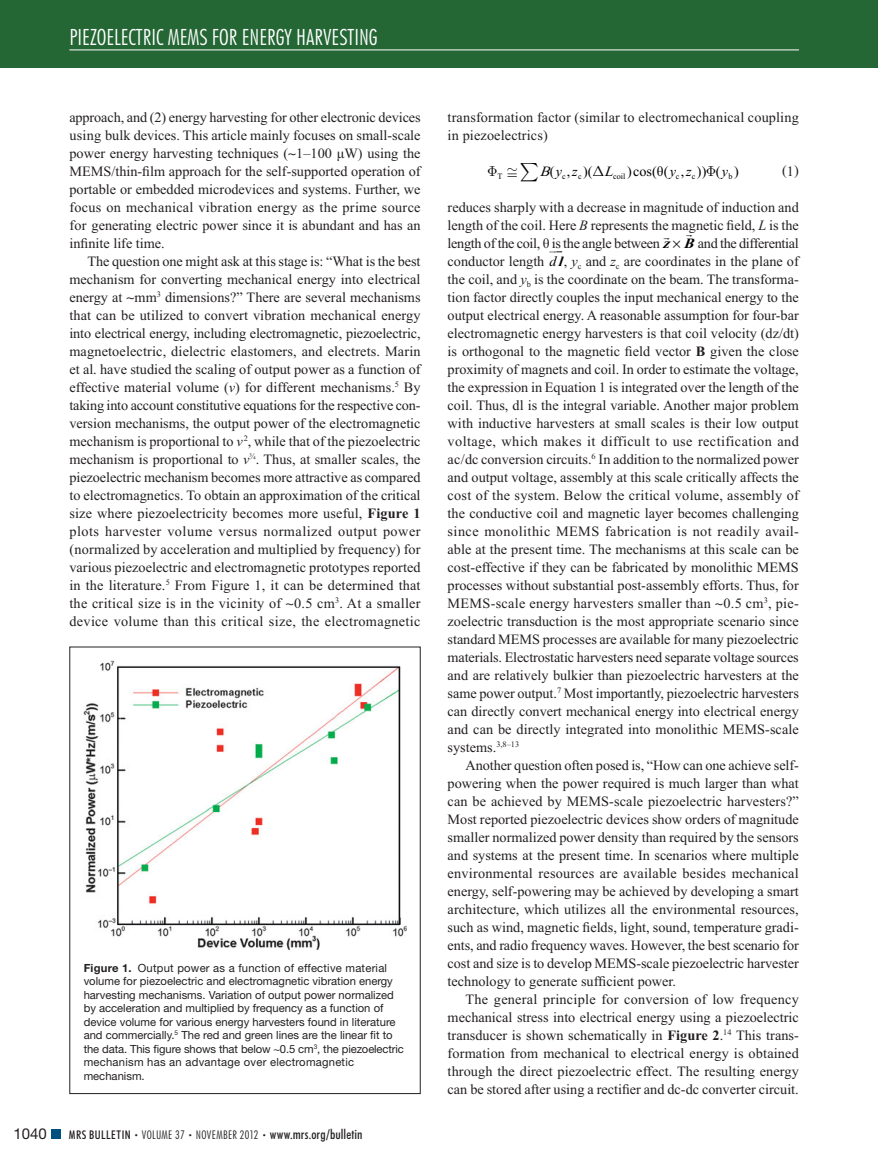
<style>
.page{position:relative;width:878px;height:1175px;background:#fff}
.page>*{position:absolute;margin:0;border:0;box-sizing:border-box;transform-origin:0 0}
.t1{font:300 condensed 22.5px "Futura BT";color:#fff}
.t2{font:15px "Helvetica Neue LT Std";color:#231f20}
.t3{font:14.25px/18px "Times New Roman";letter-spacing:.005em;color:#231f20;text-align:justify}
.t4{font:14.25px "Times New Roman";color:#000}
.t5{font:italic 14.25px "Times New Roman";color:#000}
.t6{font:italic 14.25px "Times New Roman";color:#000}
.t7{font:italic 14.25px "Times New Roman";color:#000}
.t8{font:300 condensed 12px "Futura BT";letter-spacing:.03em;color:#231f20}
.t9{font:11.25px/13.5px "Helvetica Neue LT Std";color:#231f20}
.t10{font:8.25px "Times New Roman";color:#000}
.s1{font-family:"Tn Q"}
.s2{font-style:italic}
.s3{font-weight:700}
.s4{font-weight:500}
.s5{font-size:7.5px}
.s6{font-weight:500;font-size:13.5px}
.s7{font-weight:700;font-style:italic;color:#000}
.s8{font-style:italic;color:#000}
.s9{font-style:inherit}
</style>
<div class="page">
<div style="left:0;top:0;width:878px;height:68px;background:#246735"></div>
<hr style="left:69px;top:50px;width:730px;height:1px;background:#fff">
<div style="left:51px;top:1130px;width:9px;height:8px;background:#005080"></div>
<img style="left:84px;top:661px;width:322px;height:289px">
<h1 class="t1" style="left:69px;top:29px;width:310px">PIEZOELECTRIC MEMS FOR ENERGY HARVESTING</h1>
<p class="t3" style="left:69px;top:109px;width:353px">approach, and (2) energy harvesting for other electronic devices using bulk devices. This article mainly focuses on small-scale power energy harvesting techniques ( <span class="s1">∼</span> 1–100 μ W) using the MEMS/thin-film approach for the self-supported operation of portable or embedded microdevices and systems. Further, we focus on mechanical vibration energy as the prime source for generating electric power since it is abundant and has an infinite life time.</p>
<p class="t3" style="left:69px;top:253px;width:353px;text-indent:18px">The question one might ask at this stage is: “What is the best mechanism for converting mechanical energy into electrical energy at <span class="s1">∼</span> mm <sup>3</sup> dimensions?” There are several mechanisms that can be utilized to convert vibration mechanical energy into electrical energy, including electromagnetic, piezoelectric, magnetoelectric, dielectric elastomers, and electrets. Marin et al. have studied the scaling of output power as a function of effective material volume ( <span class="s2">v</span> ) for different mechanisms. <sup>5</sup> By taking into account constitutive equations for the respective con&shy;version mechanisms, the output power of the electromagnetic mechanism is proportional to <span class="s2">v</span><sup>2</sup> , while that of the piezoelectric mechanism is proportional to <span class="s2">v</span><sup>¾</sup> . Thus, at smaller scales, the piezoelectric mechanism becomes more attractive as compared to electromagnetics. To obtain an approximation of the critical size where piezoelectricity becomes more useful, <span class="s3">Figure 1 </span>plots harvester volume versus normalized output power (normalized by acceleration and multiplied by frequency) for various piezoelectric and electromagnetic prototypes reported in the literature. <sup>5</sup> From Figure 1 , it can be determined that the critical size is in the vicinity of <span class="s1">∼</span> 0.5 cm <sup>3</sup> . At a smaller device volume than this critical size, the electromagnetic</p>
<p class="t9" style="left:84px;top:962px;width:322px"><span class="s3">Figure 1.</span> Output power as a function of effective material volume for piezoelectric and electromagnetic vibration energy harvesting mechanisms. Variation of output power normalized by acceleration and multiplied by frequency as a function of device volume for various energy harvesters found in literature and commercially. <sup>5</sup> The red and green lines are the linear fit to the data. This figure shows that below <span class="s1">∼</span>0.5 cm <sup>3</sup>, the piezoelectric mechanism has an advantage over electromagnetic mechanism.</p>
<p class="t2" style="left:13px;top:1128px;width:35px">1040</p>
<p class="t8" style="left:69px;top:1130px;width:295px"><span class="s4">MRS BULLETIN</span> <span class="s5">•</span> VOLUME 37 <span class="s5">•</span> NOVEMBER 2012 <span class="s5">•</span> <span class="s6">www.mrs.org/bulletin</span></p>
<p class="t3" style="left:447px;top:109px;width:353px">transformation factor (similar to electromechanical coupling in piezoelectrics)</p>
<p class="t10" style="left:497px;top:173px;width:7px">T</p>
<p class="t10" style="left:562px;top:173px;width:5px">c</p>
<p class="t10" style="left:578px;top:173px;width:5px">c</p>
<p class="t10" style="left:613px;top:173px;width:14px">coil</p>
<p class="t10" style="left:676px;top:173px;width:5px">c</p>
<p class="t10" style="left:691px;top:173px;width:5px">c</p>
<p class="t10" style="left:728px;top:173px;width:6px">b</p>
<p class="t7" style="left:572px;top:162px;width:7px">z</p>
<p class="t7" style="left:686px;top:162px;width:7px">z</p>
<p class="t3" style="left:782px;top:162px;width:18px">(1)</p>
<p class="t3" style="left:447px;top:199px;width:353px">reduces sharply with a decrease in magnitude of induction and length of the coil. Here <span class="s2">B</span> represents the magnetic field, <span class="s2">L</span> is the length of the coil, θ is the angle between <span class="s7">z B</span> and the differential conductor length <span class="s8">d</span><span class="s7">l</span> , <span class="s2">y</span><sub>c</sub> and <span class="s2">z</span><sub>c</sub> are coordinates in the plane of the coil, and <span class="s2">y</span><sub>b</sub> is the coordinate on the beam. The transforma&shy;tion factor directly couples the input mechanical energy to the output electrical energy. A reasonable assumption for four-bar electromagnetic energy harvesters is that coil velocity (dz/dt) is orthogonal to the magnetic field vector <span class="s3">B</span> given the close proximity of magnets and coil. In order to estimate the voltage, the expression in Equation 1 is integrated over the length of the coil. Thus, dl is the integral variable. Another major problem with inductive harvesters at small scales is their low output voltage, which makes it difficult to use rectification and ac/dc conversion circuits. <sup>6</sup> In addition to the normalized power and output voltage, assembly at this scale critically affects the cost of the system. Below the critical volume, assembly of the conductive coil and magnetic layer becomes challenging since monolithic MEMS fabrication is not readily avail&shy;able at the present time. The mechanisms at this scale can be cost-effective if they can be fabricated by monolithic MEMS processes without substantial post-assembly efforts. Thus, for MEMS-scale energy harvesters smaller than <span class="s1">∼</span> 0.5 cm <sup>3</sup> , pie&shy;zoelectric transduction is the most appropriate scenario since standard MEMS processes are available for many piezoelectric materials. Electrostatic harvesters need separate voltage sources and are relatively bulkier than piezoelectric harvesters at the same power output. <sup>7</sup> Most importantly, piezoelectric harvesters can directly convert mechanical energy into electrical energy and can be directly integrated into monolithic MEMS-scale systems. <sup>3,8–13</sup></p>
<p class="t3" style="left:447px;top:757px;width:353px;text-indent:18px">Another question often posed is, “How can one achieve self&shy;powering when the power required is much larger than what can be achieved by MEMS-scale piezoelectric harvesters?” Most reported piezoelectric devices show orders of magnitude smaller normalized power density than required by the sensors and systems at the present time. In scenarios where multiple environmental resources are available besides mechanical energy, self-powering may be achieved by developing a smart architecture, which utilizes all the environmental resources, such as wind, magnetic fields, light, sound, temperature gradi&shy;ents, and radio frequency waves. However, the best scenario for cost and size is to develop MEMS-scale piezoelectric harvester technology to generate sufficient power.</p>
<p class="t3" style="left:447px;top:991px;width:353px;text-indent:18px">The general principle for conversion of low frequency mechanical stress into electrical energy using a piezoelectric transducer is shown schematically in <span class="s3">Figure 2</span> . <sup>14</sup> This trans&shy;formation from mechanical to electrical energy is obtained through the direct piezoelectric effect. The resulting energy can be stored after using a rectifier and dc-dc converter circuit.</p>
<p class="t4" style="left:550px;top:165px;width:44px">(,)(</p>
<p class="t4" style="left:627px;top:165px;width:113px">)cos(θ( , )) ( )</p>
<p class="t5" style="left:540px;top:165px;width:24px">B<span class="s9">y</span></p>
<p class="t5" style="left:604px;top:165px;width:15px">L</p>
<p class="t6" style="left:669px;top:165px;width:8px">y</p>
<p class="t6" style="left:722px;top:165px;width:8px">y</p>
</div>
